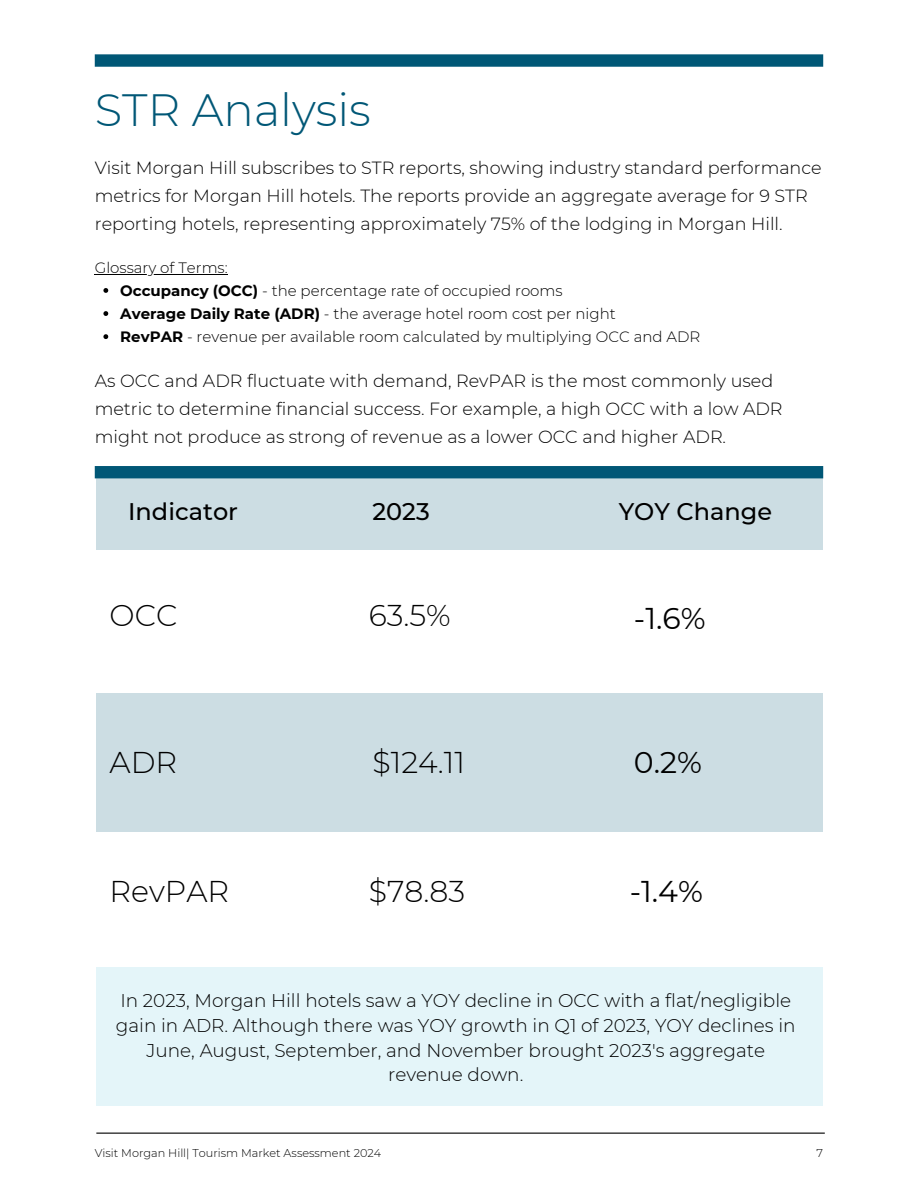
<style>
.page{position:relative;width:918px;height:1188px;background:#fff}
.page>*{position:absolute;margin:0;border:0;box-sizing:border-box;transform-origin:0 0}
.t1{font:300 45.15px "Montserrat";color:#005776}
.t2{font:300 30px "Montserrat";color:#000}
.t3{font:30px "Montserrat";color:#000}
.t4{font:500 24px "Montserrat";color:#000}
.t5{font:300 18.45px/24.8px "Montserrat";color:#000;text-align:center}
.t6{font:300 17.55px/27.9px "Montserrat";color:#000}
.t7{font:300 15px/23.1px "Montserrat";color:#000}
.t8{font:300 11.25px "Montserrat";color:#000}
.s1{font-weight:700}
</style>
<div class="page">
<div style="left:96px;top:472px;width:727px;height:78px;background:#ccdde3"></div>
<div style="left:96px;top:694px;width:727px;height:138px;background:#ccdde3"></div>
<div style="left:96px;top:968px;width:727px;height:138px;background:#e4f5f9"></div>
<hr style="left:95px;top:274px;width:133px;height:1px;background:#000">
<svg style="left:103px;top:288px;width:5px;height:5px"></svg>
<svg style="left:103px;top:311px;width:5px;height:5px"></svg>
<svg style="left:103px;top:334px;width:5px;height:5px"></svg>
<hr style="left:96px;top:1133px;width:729px;height:1px;background:#000">
<div style="left:95px;top:54px;width:728px;height:13px;background:#005776"></div>
<div style="left:95px;top:466px;width:728px;height:12px;background:#005776"></div>
<h1 class="t1" style="left:95px;top:83px;width:278px">STR Analysis</h1>
<p class="t6" style="left:95px;top:154px;width:728px">Visit Morgan Hill subscribes to STR reports, showing industry standard performance metrics for Morgan Hill hotels. The reports provide an aggregate average for 9 STR reporting hotels, representing approximately 75% of the lodging in Morgan Hill.</p>
<p class="t7" style="left:120px;top:256px;width:581px;text-indent:-25px">Glossary of Terms:<br><span class="s1">Occupancy (OCC)</span> - the percentage rate of occupied rooms<br><span class="s1">Average Daily Rate (ADR)</span> - the average hotel room cost per night<br><span class="s1">RevPAR</span> - revenue per available room calculated by multiplying OCC and ADR</p>
<p class="t6" style="left:95px;top:367px;width:689px">As OCC and ADR fluctuate with demand, RevPAR is the most commonly used metric to determine financial success. For example, a high OCC with a low ADR might not produce as strong of revenue as a lower OCC and higher ADR.</p>
<h3 class="t4" style="left:128px;top:497px;width:111px">Indicator</h3>
<h3 class="t4" style="left:373px;top:497px;width:59px">2023</h3>
<h3 class="t4" style="left:619px;top:497px;width:155px">YOY Change</h3>
<h2 class="t2" style="left:110px;top:597px;width:70px">OCC</h2>
<h2 class="t2" style="left:369px;top:597px;width:84px">63.5%</h2>
<h2 class="t3" style="left:634px;top:600px;width:73px">-1.6%</h2>
<h2 class="t2" style="left:110px;top:744px;width:69px">ADR</h2>
<h2 class="t2" style="left:110px;top:873px;width:121px">RevPAR</h2>
<h2 class="t2" style="left:373px;top:744px;width:94px">$124.11</h2>
<h2 class="t2" style="left:369px;top:873px;width:98px">$78.83</h2>
<h2 class="t3" style="left:634px;top:744px;width:70px">0.2%</h2>
<h2 class="t3" style="left:630px;top:873px;width:75px">-1.4%</h2>
<p class="t5" style="left:116px;top:988px;width:681px">In 2023, Morgan Hill hotels saw a YOY decline in OCC with a flat/negligible gain in ADR. Although there was YOY growth in Q1 of 2023, YOY declines in June, August, September, and November brought 2023's aggregate revenue down.</p>
<p class="t8" style="left:95px;top:1146px;width:288px">Visit Morgan Hill| Tourism Market Assessment 2024</p>
<p class="t8" style="left:817px;top:1146px;width:8px">7</p>
</div>
